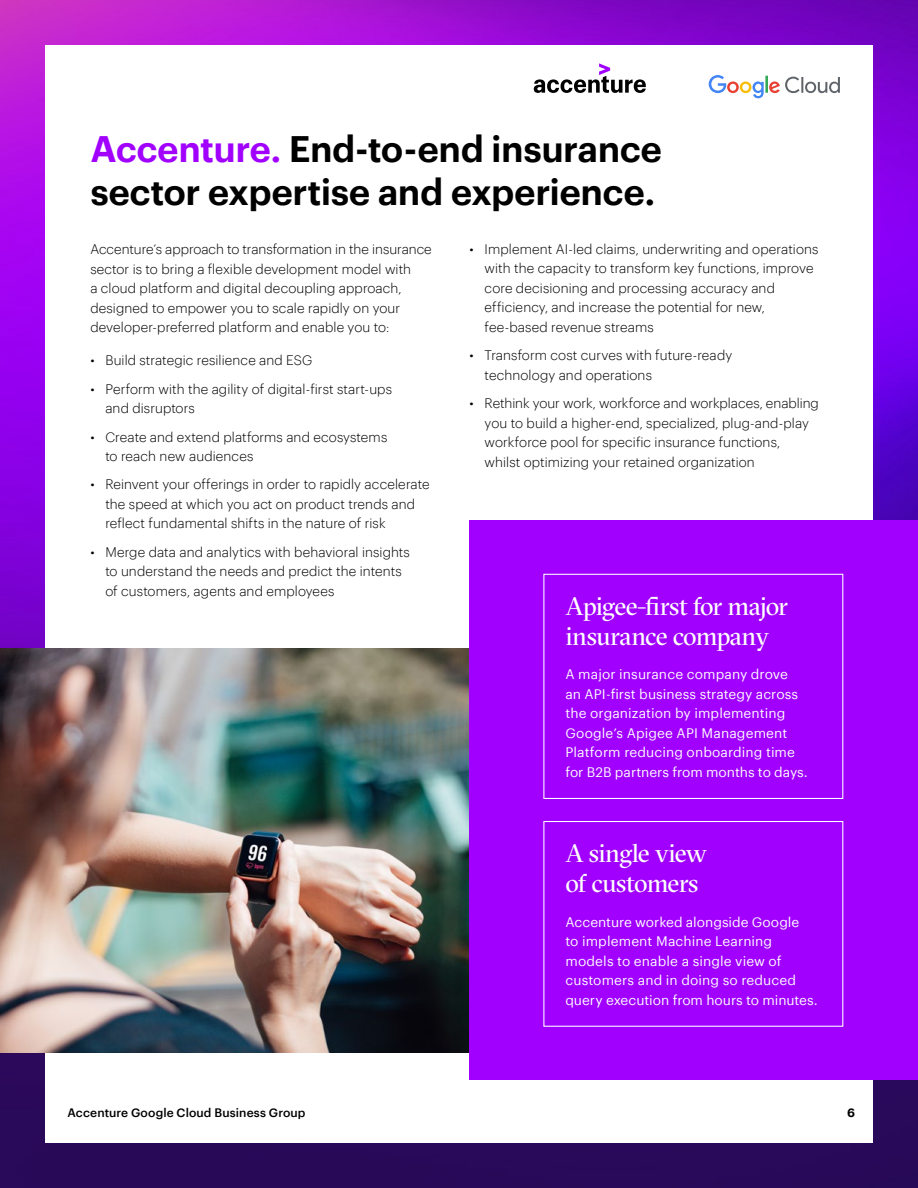
<style>
.page{position:relative;width:918px;height:1188px;background:#fff}
.page>*{position:absolute;margin:0;border:0;box-sizing:border-box;transform-origin:0 0}
.t1{font:600 36px/43.5px "Graphik";letter-spacing:-.015em;color:#000}
.t2{font:25.5px/30px "GT Sectra Fine";letter-spacing:-.03em;color:#fff}
.t3{font:300 13.5px/19.5px "Graphik";letter-spacing:.005em;color:#000}
.t4{font:13.5px/19.5px "Graphik";letter-spacing:.005em;color:#fff}
.t5{font:500 12px "Graphik";letter-spacing:.01em;color:#000}
.t6{font:600 12px "Graphik";color:#000}
.s1{color:#a100ff}
</style>
<div class="page">
<img style="left:0;top:0;width:918px;height:1188px">
<div style="left:45px;top:45px;width:828px;height:1098px;background:#fff"></div>
<svg style="left:534px;top:63px;width:112px;height:30px"></svg>
<svg style="left:709px;top:75px;width:131px;height:23px"></svg>
<img style="left:0;top:648px;width:470px;height:405px">
<div style="left:470px;top:520px;width:448px;height:560px;background:#a100ff"></div>
<div style="left:543px;top:574px;width:300px;height:225px;border:1px solid #fff"></div>
<div style="left:543px;top:821px;width:300px;height:206px;border:1px solid #fff"></div>
<h1 class="t1" style="left:90px;top:124px;width:573px"><span class="s1">Accenture.</span> End-to-end insurance sector expertise and experience.</h1>
<p class="t3" style="left:90px;top:238px;width:343px">Accenture’s approach to transformation in the insurance sector is to bring a flexible development model with<br>a cloud platform and digital decoupling approach, designed to empower you to scale rapidly on your developer-preferred platform and enable you to:</p>
<p class="t3" style="left:90px;top:349px;width:224px">• Build strategic resilience and ESG</p>
<p class="t3" style="left:105px;top:378px;width:288px;text-indent:-15px">• Perform with the agility of digital-first start-ups and disruptors</p>
<p class="t3" style="left:105px;top:426px;width:284px;text-indent:-15px">• Create and extend platforms and ecosystems to reach new audiences</p>
<p class="t3" style="left:105px;top:474px;width:326px;text-indent:-15px">• Reinvent your offerings in order to rapidly accelerate the speed at which you act on product trends and reflect fundamental shifts in the nature of risk</p>
<p class="t3" style="left:105px;top:541px;width:306px;text-indent:-15px">• Merge data and analytics with behavioral insights to understand the needs and predict the intents of customers, agents and employees</p>
<p class="t3" style="left:485px;top:238px;width:335px;text-indent:-15px">• Implement AI-led claims, underwriting and operations with the capacity to transform key functions, improve core decisioning and processing accuracy and efficiency, and increase the potential for new, fee-based revenue streams</p>
<p class="t3" style="left:485px;top:345px;width:249px;text-indent:-15px">• Transform cost curves with future-ready technology and operations</p>
<p class="t3" style="left:485px;top:393px;width:336px;text-indent:-15px">• Rethink your work, workforce and workplaces, enabling you to build a higher-end, specialized, plug-and-play workforce pool for specific insurance functions, whilst optimizing your retained organization</p>
<h2 class="t2" style="left:565px;top:591px;width:224px">Apigee-first for major insurance company</h2>
<p class="t4" style="left:565px;top:664px;width:244px">A major insurance company drove<br>an API-first business strategy across the organization by implementing Google’s Apigee API Management Platform reducing onboarding time for B2B partners from months to days.</p>
<h2 class="t2" style="left:565px;top:839px;width:143px">A single view of customers</h2>
<p class="t4" style="left:565px;top:911px;width:254px">Accenture worked alongside Google<br>to implement Machine Learning models to enable a single view of customers and in doing so reduced query execution from hours to minutes.</p>
<p class="t5" style="left:68px;top:1103px;width:240px">Accenture Google Cloud Business Group</p>
<p class="t6" style="left:847px;top:1103px;width:9px">6</p>
</div>
